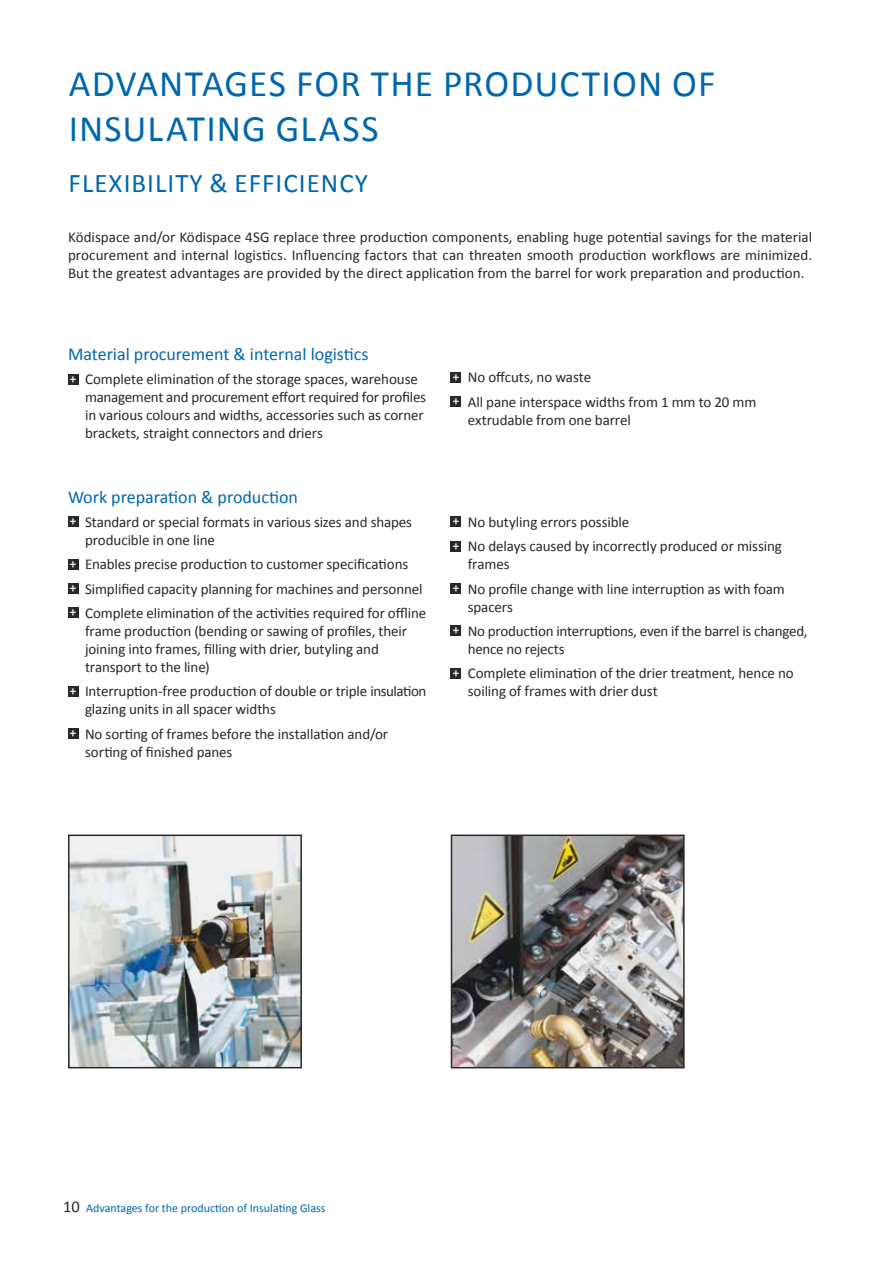
<style>
.page{position:relative;width:893px;height:1263px;background:#fff}
.page>*{position:absolute;margin:0;border:0;box-sizing:border-box;transform-origin:0 0}
.t1{font:37.5px/45px "Calibri";letter-spacing:.03em;color:#0066ad}
.t2{font:27px "Calibri";letter-spacing:.04em;color:#0066ad}
.t3{font:18px "Calibri";color:#0066ad}
.t4{font:15px/18px "Calibri";letter-spacing:-.005em;color:#282828}
.t5{font:12px "Calibri";color:#0066ad}
.s1{font-weight:700;font-size:13.05px;color:#eff1f5}
.s2{font-size:16.5px;color:#282828}
</style>
<div class="page">
<img style="left:71px;top:837px;width:228px;height:228px">
<div style="left:68px;top:834px;width:234px;height:234px;border:2px solid #282828"></div>
<img style="left:454px;top:837px;width:228px;height:228px">
<div style="left:451px;top:834px;width:234px;height:234px;border:2px solid #282828"></div>
<div style="left:68px;top:516px;width:10px;height:11px;background:#282828"></div>
<div style="left:68px;top:559px;width:10px;height:10px;background:#282828"></div>
<div style="left:68px;top:583px;width:10px;height:11px;background:#282828"></div>
<div style="left:68px;top:608px;width:10px;height:10px;background:#282828"></div>
<div style="left:68px;top:686px;width:10px;height:10px;background:#282828"></div>
<div style="left:68px;top:728px;width:10px;height:11px;background:#282828"></div>
<div style="left:451px;top:516px;width:10px;height:11px;background:#282828"></div>
<div style="left:451px;top:541px;width:10px;height:10px;background:#282828"></div>
<div style="left:451px;top:583px;width:10px;height:11px;background:#282828"></div>
<div style="left:451px;top:626px;width:10px;height:10px;background:#282828"></div>
<div style="left:451px;top:668px;width:10px;height:10px;background:#282828"></div>
<div style="left:68px;top:374px;width:10px;height:10px;background:#282828"></div>
<div style="left:451px;top:372px;width:10px;height:10px;background:#282828"></div>
<div style="left:451px;top:396px;width:10px;height:11px;background:#282828"></div>
<h1 class="t1" style="left:69px;top:61px;width:648px">ADVANTAGES FOR THE PRODUCTION OF<br>INSULATING GLASS</h1>
<h2 class="t2" style="left:69px;top:166px;width:301px">FLEXIBILITY &amp; EFFICIENCY</h2>
<p class="t4" style="left:68px;top:228px;width:746px;text-align:justify">Ködispace and/or Ködispace 4SG replace three production components, enabling huge potential savings for the material procurement and internal logistics. Influencing factors that can threaten smooth production workflows are minimized.<br>But the greatest advantages are provided by the direct application from the barrel for work preparation and production.</p>
<p class="t3" style="left:68px;top:343px;width:302px">Material procurement &amp; internal logistics</p>
<p class="t4" style="left:85px;top:370px;width:343px;text-indent:-15px"><span class="s1">+</span> Complete elimination of the storage spaces, warehouse management and procurement effort required for profiles in various colours and widths, accessories such as corner brackets, straight connectors and driers</p>
<p class="t4" style="left:453px;top:365px;width:305px;line-height:24.5px"><span class="s1">+</span> No offcuts, no waste<br><span class="s1">+</span> All pane interspace widths from 1 mm to 20 mm</p>
<p class="t4" style="left:468px;top:411px;width:165px">extrudable from one barrel</p>
<p class="t3" style="left:68px;top:485px;width:231px">Work preparation &amp; production</p>
<p class="t4" style="left:85px;top:513px;width:329px;text-indent:-15px"><span class="s1">+</span> Standard or special formats in various sizes and shapes producible in one line</p>
<p class="t4" style="left:70px;top:552px;width:358px;line-height:24.5px"><span class="s1">+</span> Enables precise production to customer specifications<br><span class="s1">+</span> Simplified capacity planning for machines and personnel <span class="s1">+</span> Complete elimination of the activities required for offline</p>
<p class="t4" style="left:85px;top:622px;width:323px">frame production (bending or sawing of profiles, their joining into frames, filling with drier, butyling and transport to the line)</p>
<p class="t4" style="left:85px;top:682px;width:343px;text-indent:-15px"><span class="s1">+</span> Interruption-free production of double or triple insulation glazing units in all spacer widths</p>
<p class="t4" style="left:85px;top:725px;width:305px;text-indent:-15px"><span class="s1">+</span> No sorting of frames before the installation and/or sorting of finished panes</p>
<p class="t4" style="left:453px;top:510px;width:331px;line-height:24.5px"><span class="s1">+</span> No butyling errors possible<br><span class="s1">+</span> No delays caused by incorrectly produced or missing</p>
<p class="t4" style="left:453px;top:552px;width:334px;line-height:24.5px;text-indent:15px">frames<br><span class="s1">+</span> No profile change with line interruption as with foam</p>
<p class="t4" style="left:453px;top:594px;width:356px;line-height:24.5px;text-indent:15px">spacers<br><span class="s1">+</span> No production interruptions, even if the barrel is changed,</p>
<p class="t4" style="left:453px;top:637px;width:343px;line-height:24.5px;text-indent:15px">hence no rejects<br><span class="s1">+</span> Complete elimination of the drier treatment, hence no</p>
<p class="t4" style="left:468px;top:682px;width:191px">soiling of frames with drier dust</p>
<p class="t5" style="left:63px;top:1200px;width:264px"><span class="s2">10</span> Advantages for the production of Insulating Glass</p>
</div>
